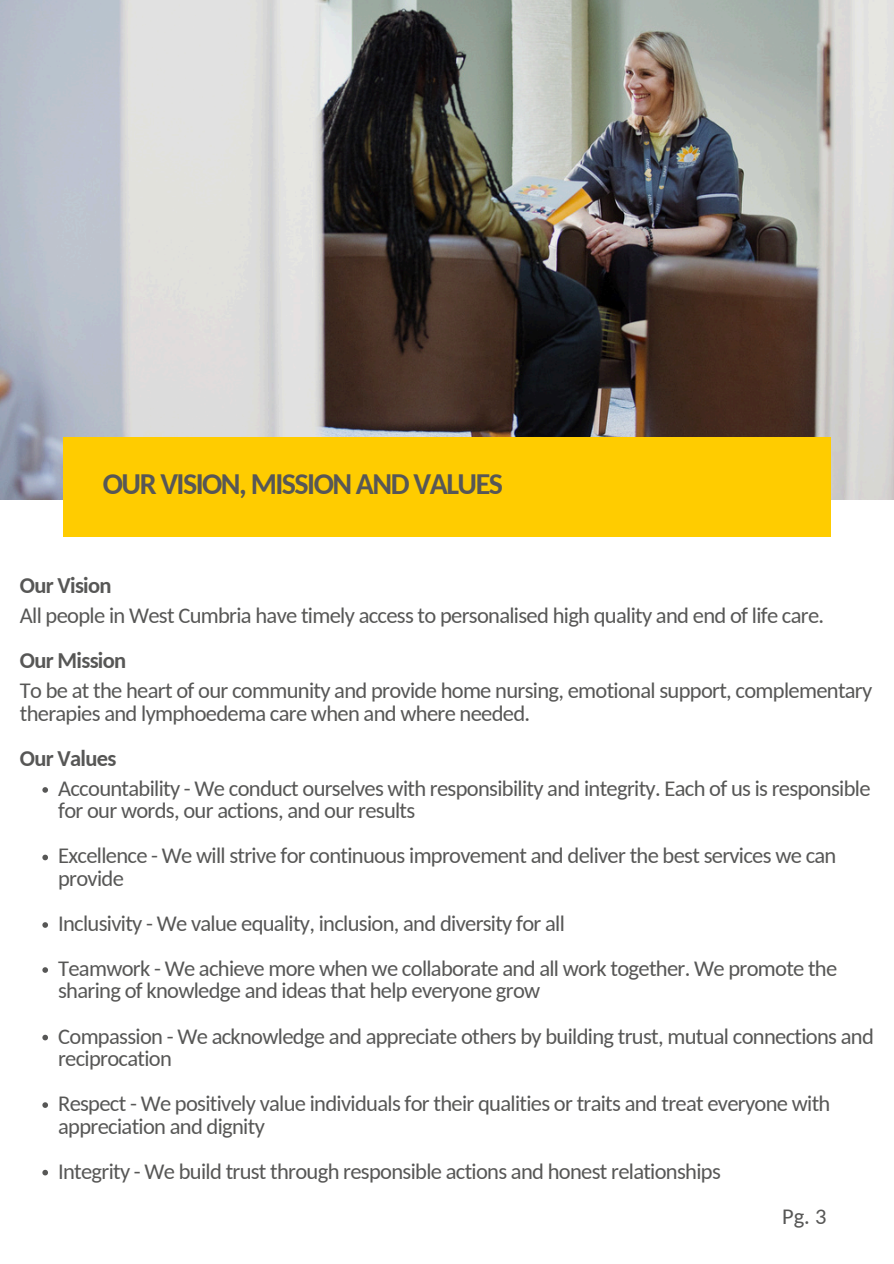
<style>
.page{position:relative;width:894px;height:1264px;background:#fff}
.page>*{position:absolute;margin:0;border:0;box-sizing:border-box;transform-origin:0 0}
.t1{font:700 30px "Carlito";letter-spacing:-.05em;color:#575756}
.t2{font:22.5px/22.5px "Carlito";letter-spacing:-.03em;color:#575756}
.t3{font:700 22.5px "Carlito";letter-spacing:-.03em;color:#575756}
</style>
<div class="page">
<img style="left:0;top:0;width:893px;height:499px">
<div style="left:63px;top:437px;width:767px;height:99px;background:#fc0"></div>
<svg style="left:42px;top:787px;width:6px;height:5px"></svg>
<svg style="left:42px;top:854px;width:6px;height:6px"></svg>
<svg style="left:42px;top:922px;width:6px;height:5px"></svg>
<svg style="left:42px;top:967px;width:6px;height:5px"></svg>
<svg style="left:42px;top:1034px;width:6px;height:6px"></svg>
<svg style="left:42px;top:1102px;width:6px;height:5px"></svg>
<svg style="left:42px;top:1169px;width:6px;height:6px"></svg>
<p class="t1" style="left:103px;top:471px;width:401px">OUR VISION, MISSION AND VALUES</p>
<h1 class="t3" style="left:20px;top:576px;width:93px">Our Vision</h1>
<h2 class="t2" style="left:20px;top:606px;width:805px">All people in West Cumbria have timely access to personalised high quality and end of life care.</h2>
<p class="t3" style="left:20px;top:651px;width:108px">Our Mission</p>
<h2 class="t2" style="left:20px;top:681px;width:853px">To be at the heart of our community and provide home nursing, emotional support, complementary therapies and lymphoedema care when and where needed.</h2>
<p class="t3" style="left:20px;top:749px;width:98px">Our Values</p>
<h2 class="t2" style="left:58px;top:779px;width:813px">Accountability - We conduct ourselves with responsibility and integrity. Each of us is responsible for our words, our actions, and our results</h2>
<p class="t2" style="left:58px;top:846px;width:779px">Excellence - We will strive for continuous improvement and deliver the best services we can provide</p>
<p class="t2" style="left:58px;top:914px;width:508px">Inclusivity - We value equality, inclusion, and diversity for all</p>
<p class="t2" style="left:58px;top:959px;width:780px">Teamwork - We achieve more when we collaborate and all work together. We promote the sharing of knowledge and ideas that help everyone grow</p>
<p class="t2" style="left:58px;top:1026px;width:817px">Compassion - We acknowledge and appreciate others by building trust, mutual connections and reciprocation</p>
<p class="t2" style="left:58px;top:1094px;width:773px">Respect - We positively value individuals for their qualities or traits and treat everyone with appreciation and dignity</p>
<p class="t2" style="left:58px;top:1161px;width:664px">Integrity - We build trust through responsible actions and honest relationships</p>
<p class="t2" style="left:781px;top:1206px;width:46px">Pg. 3</p>
</div>
